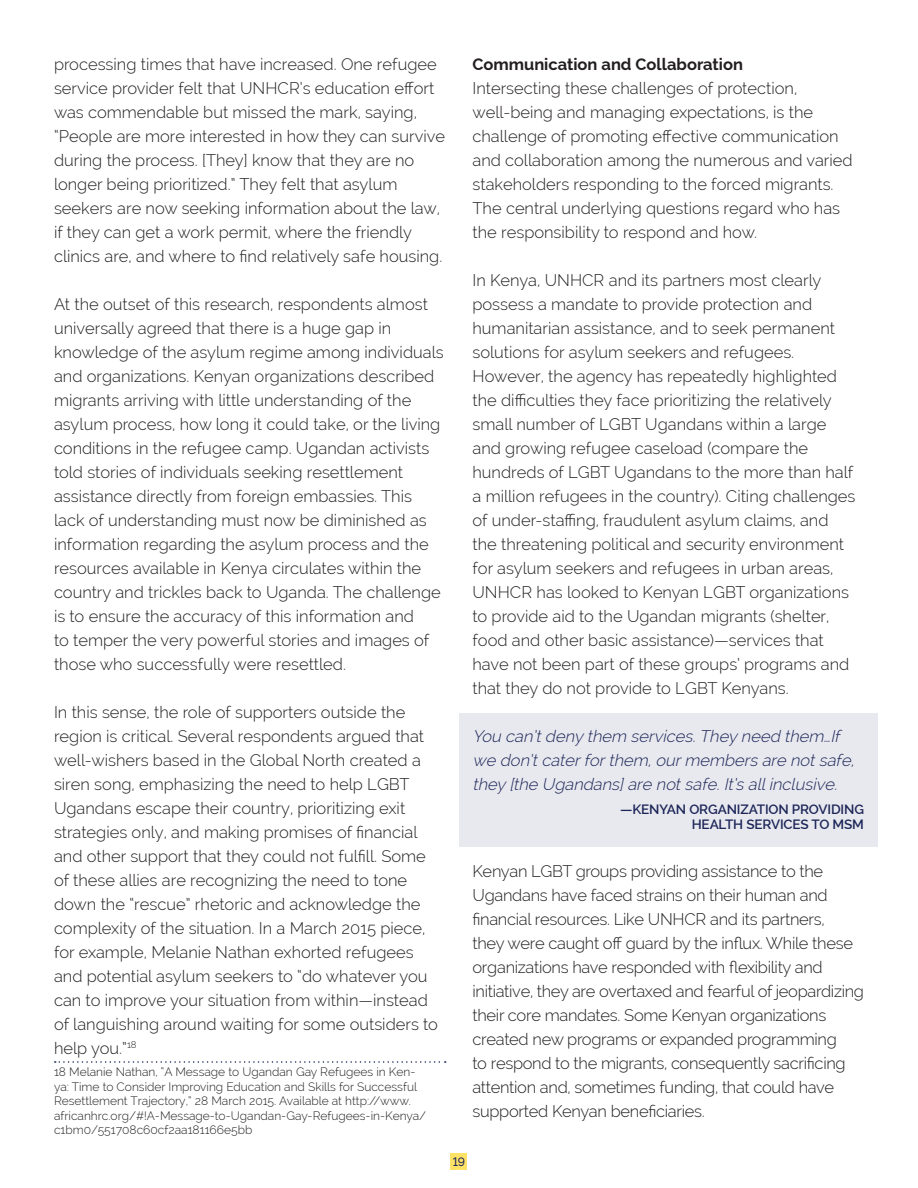
<style>
.page{position:relative;width:918px;height:1188px;background:#fff}
.page>*{position:absolute;margin:0;border:0;box-sizing:border-box;transform-origin:0 0}
.t1{font:300 16.5px/24px "Raleway";color:#231f20}
.t2{font:300 16.5px/24px "Raleway";letter-spacing:-.02em;color:#231f20}
.t3{font:italic 300 16.5px/24px "Raleway";color:#1c2558}
.t4{font:700 16.5px "Raleway";color:#231f20}
.t5{font:600 13.5px/15px "Raleway";letter-spacing:-.01em;color:#1c2558;text-align:right}
.t6{font:300 12px/14.4px "Raleway";color:#231f20}
.t7{font:500 12px "Raleway";color:#1c2558}
</style>
<div class="page">
<div style="left:451px;top:1153px;width:16px;height:17px;background:#fee266"></div>
<div style="left:459px;top:713px;width:419px;height:134px;background:#e8e9ee"></div>
<svg style="left:55px;top:1061px;width:391px;height:2px"></svg>
<p class="t1" style="left:54px;top:52px;width:393px">processing times that have increased. One refugee service provider felt that UNHCR’s education effort was commendable but missed the mark, saying, “People are more interested in how they can survive during the process. [They] know that they are no longer being prioritized.” They felt that asylum seekers are now seeking information about the law, if they can get a work permit, where the friendly clinics are, and where to find relatively safe housing.</p>
<p class="t1" style="left:54px;top:292px;width:391px">At the outset of this research, respondents almost universally agreed that there is a huge gap in knowledge of the asylum regime among individuals and organizations. Kenyan organizations described migrants arriving with little understanding of the asylum process, how long it could take, or the living conditions in the refugee camp. Ugandan activists told stories of individuals seeking resettlement assistance directly from foreign embassies. This lack of understanding must now be diminished as information regarding the asylum process and the resources available in Kenya circulates within the country and trickles back to Uganda. The challenge is to ensure the accuracy of this information and<br>to temper the very powerful stories and images of those who successfully were resettled.</p>
<p class="t1" style="left:54px;top:700px;width:386px">In this sense, the role of supporters outside the region is critical. Several respondents argued that well-wishers based in the Global North created a siren song, emphasizing the need to help LGBT Ugandans escape their country, prioritizing exit strategies only, and making promises of financial and other support that they could not fulfill. Some of these allies are recognizing the need to tone down the “rescue” rhetoric and acknowledge the complexity of the situation. In a March 2015 piece, for example, Melanie Nathan exhorted refugees and potential asylum seekers to “do whatever you can to improve your situation from within—instead of languishing around waiting for some outsiders to help you.”<sup>18</sup></p>
<p class="t6" style="left:54px;top:1065px;width:374px">18 Melanie Nathan, “A Message to Ugandan Gay Refugees in Ken&shy;ya: Time to Consider Improving Education and Skills for Successful Resettlement Trajectory,” 28 March 2015. Available at http://www. africanhrc.org/#!A-Message-to-Ugandan-Gay-Refugees-in-Kenya/ c1bm0/551708c60cf2aa181166e5bb</p>
<p class="t4" style="left:472px;top:54px;width:272px">Communication and Collaboration</p>
<p class="t1" style="left:472px;top:76px;width:382px">Intersecting these challenges of protection, well-being and managing expectations, is the challenge of promoting effective communication and collaboration among the numerous and varied stakeholders responding to the forced migrants.<br>The central underlying questions regard who has the responsibility to respond and how.</p>
<p class="t1" style="left:472px;top:268px;width:385px">In Kenya, UNHCR and its partners most clearly possess a mandate to provide protection and humanitarian assistance, and to seek permanent solutions for asylum seekers and refugees.<br>However, the agency has repeatedly highlighted the difficulties they face prioritizing the relatively small number of LGBT Ugandans within a large and growing refugee caseload (compare the hundreds of LGBT Ugandans to the more than half a million refugees in the country). Citing challenges of under-staffing, fraudulent asylum claims, and the threatening political and security environment for asylum seekers and refugees in urban areas, UNHCR has looked to Kenyan LGBT organizations to provide aid to the Ugandan migrants (shelter, food and other basic assistance)—services that have not been part of these groups’ programs and that they do not provide to LGBT Kenyans.</p>
<p class="t3" style="left:472px;top:724px;width:387px">You can’tdeny them services.They need them…If we don’tcaterforthem,ourmembers are notsafe, they [the Ugandans]are notsafe.It’s allinclusive.</p>
<p class="t5" style="left:620px;top:801px;width:245px">—KENYAN ORGANIZATION PROVIDING<br>HEALTH SERVICES TO MSM</p>
<p class="t2" style="left:472px;top:859px;width:393px">Kenyan LGBT groups providing assistance to the Ugandans have faced strains on their human and financial resources. Like UNHCR and its partners,<br>they were caught off guard by the influx. While these organizations have responded with flexibility and initiative, they are overtaxed and fearful of jeopardizing their core mandates. Some Kenyan organizations created new programs or expanded programming<br>to respond to the migrants, consequently sacrificing attention and, sometimes funding, that could have supported Kenyan beneficiaries.</p>
<p class="t7" style="left:453px;top:1154px;width:14px">19</p>
</div>
